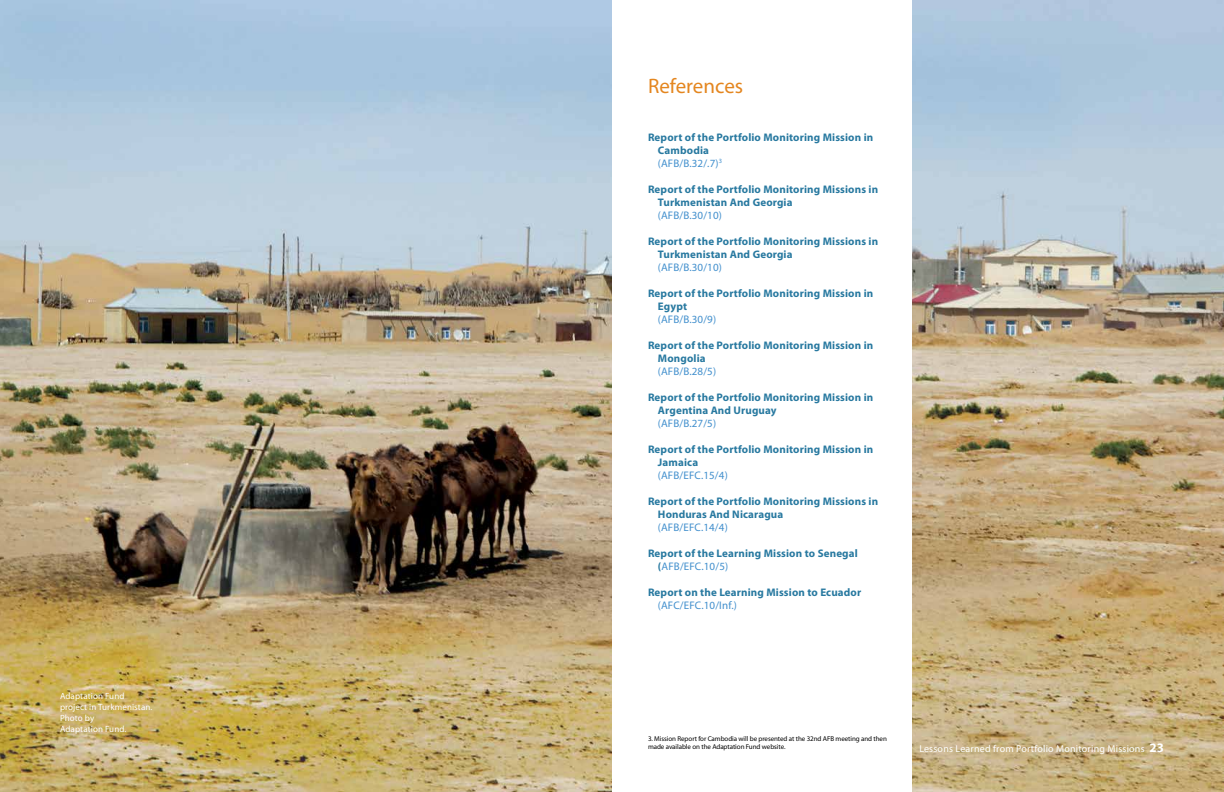
<style>
.page{position:relative;width:1224px;height:792px;background:#fff}
.page>*{position:absolute;margin:0;border:0;box-sizing:border-box;transform-origin:0 0}
.t1{font:21px "Myriad Pro";color:#e4861f}
.t2{font:700 11px/13px "Myriad Pro";letter-spacing:.01em;color:#2879a0}
.t3{font:11px "Myriad Pro";letter-spacing:.01em;color:#418fcd}
.t4{font:10px "Myriad Pro";letter-spacing:.02em;color:#fff}
.t5{font:9px/11px "Myriad Pro";letter-spacing:.01em;color:#fff}
.t6{font:7px/8px "Myriad Pro";letter-spacing:-.01em;color:#000}
.s1{font-weight:400;color:#418fcd}
.s2{font-weight:700;font-size:13px}
</style>
<div class="page">
<img style="left:912px;top:0;width:312px;height:792px">
<img style="left:0;top:0;width:612px;height:792px">
<p class="t5" style="left:60px;top:690px;width:94px">Adaptation Fund project in Turkmenistan.<br>Photo by<br>Adaptation Fund.</p>
<h1 class="t1" style="left:648px;top:73px;width:97px">References</h1>
<p class="t2" style="left:658px;top:130px;width:217px;text-indent:-10px">Report of the Portfolio Monitoring Mission in<br>Cambodia<br><span class="s1">(AFB/B.32/.7)</span><sup>3</sup></p>
<p class="t2" style="left:658px;top:182px;width:222px;text-indent:-10px">Report of the Portfolio Monitoring Missions in<br>Turkmenistan And Georgia</p>
<p class="t3" style="left:658px;top:208px;width:65px">(AFB/B.30/10)</p>
<p class="t2" style="left:658px;top:234px;width:222px;text-indent:-10px">Report of the Portfolio Monitoring Missions in<br>Turkmenistan And Georgia</p>
<p class="t3" style="left:658px;top:260px;width:65px">(AFB/B.30/10)</p>
<p class="t2" style="left:658px;top:286px;width:217px;text-indent:-10px">Report of the Portfolio Monitoring Mission in<br>Egypt</p>
<p class="t3" style="left:658px;top:312px;width:60px">(AFB/B.30/9)</p>
<p class="t2" style="left:658px;top:338px;width:217px;text-indent:-10px">Report of the Portfolio Monitoring Mission in<br>Mongolia</p>
<p class="t3" style="left:658px;top:364px;width:60px">(AFB/B.28/5)</p>
<p class="t2" style="left:658px;top:390px;width:217px;text-indent:-10px">Report of the Portfolio Monitoring Mission in<br>Argentina And Uruguay</p>
<p class="t3" style="left:658px;top:416px;width:60px">(AFB/B.27/5)</p>
<p class="t2" style="left:658px;top:442px;width:217px;text-indent:-10px">Report of the Portfolio Monitoring Mission in<br>Jamaica</p>
<p class="t3" style="left:658px;top:468px;width:71px">(AFB/EFC.15/4)</p>
<p class="t2" style="left:658px;top:494px;width:222px;text-indent:-10px">Report of the Portfolio Monitoring Missions in<br>Honduras And Nicaragua</p>
<p class="t3" style="left:658px;top:520px;width:71px">(AFB/EFC.14/4)</p>
<p class="t2" style="left:658px;top:546px;width:201px;text-indent:-10px">Report of the Learning Mission to Senegal (<span class="s1">AFB/EFC.10/5)</span></p>
<p class="t2" style="left:648px;top:585px;width:215px">Report on the Learning Mission to Ecuador</p>
<p class="t3" style="left:658px;top:598px;width:80px">(AFC/EFC.10/Inf.)</p>
<p class="t6" style="left:648px;top:734px;width:240px">3. Mission Report for Cambodia will be presented at the 32nd AFB meeting and then made available on the Adaptation Fund website.</p>
<p class="t4" style="left:919px;top:742px;width:246px">Lessons Learned from Portfolio Monitoring Missions <span class="s2">23</span></p>
</div>
